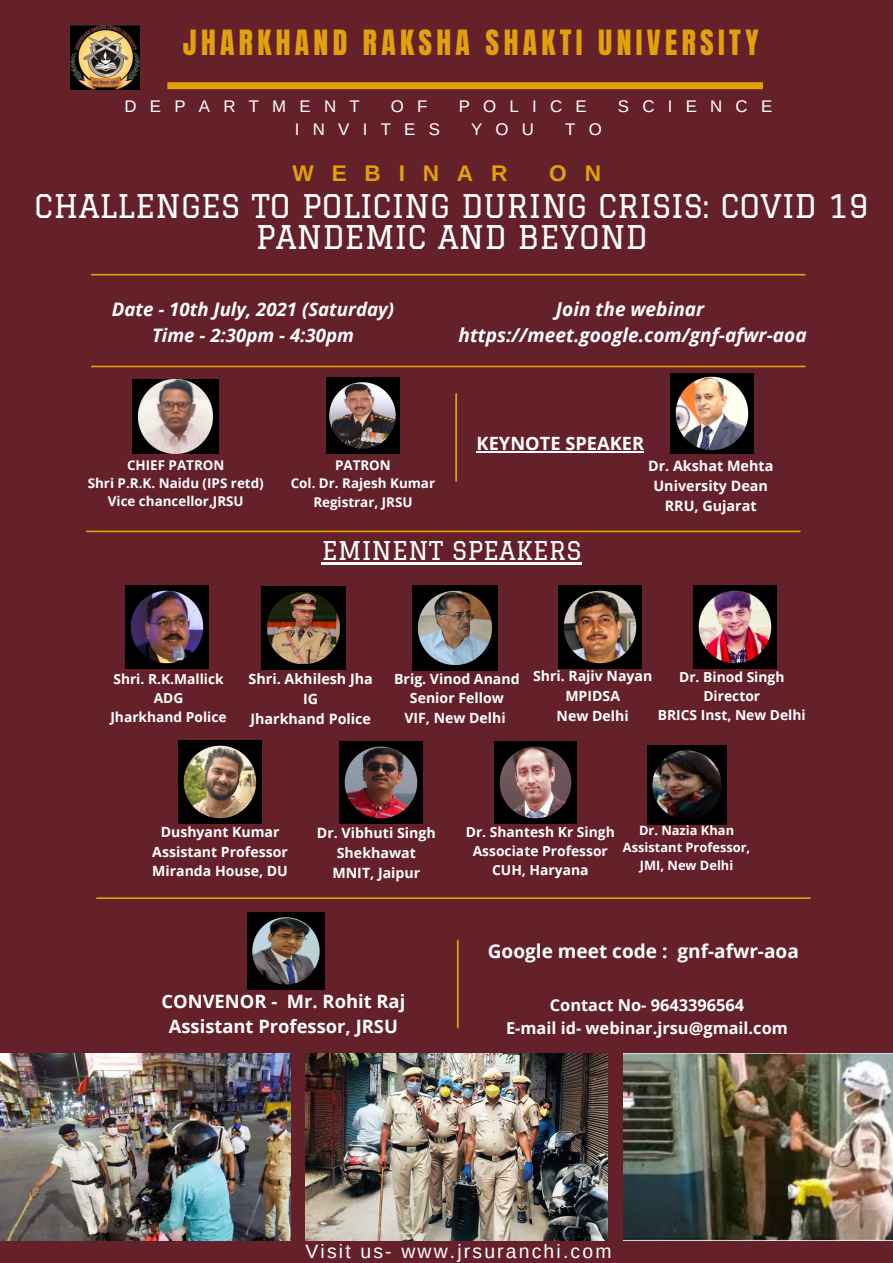
<style>
.page{position:relative;width:893px;height:1263px;background:#65212a}
.page>*{position:absolute;margin:0;border:0;box-sizing:border-box;transform-origin:0 0}
.t1{font:31.88px/31.3px "Graduate";color:#fff;text-align:center}
.t2{font:29.62px "Anton";letter-spacing:.145em;color:#e1a10b}
.t3{font:25.28px "Graduate";color:#fff}
.t4{font:700 22.65px "Arimo";letter-spacing:.785em;color:#e1a10b}
.t5{font:19.35px "Arimo";letter-spacing:.11em;color:#fff}
.t6{font:italic 700 19.12px "Open Sans";color:#fff}
.t7{font:700 19.05px "Open Sans";color:#fff}
.t8{font:italic 700 18.6px "Open Sans";color:#fff}
.t9{font:700 18.38px "Open Sans";color:#fff}
.t10{font:700 18.3px "Open Sans";color:#fff}
.t11{font:16.88px "Arimo";letter-spacing:.785em;color:#fff}
.t12{font:700 16.35px "Open Sans";color:#fff}
.t13{font:700 14.33px "Open Sans";color:#fff}
.t14{font:700 14.17px "Open Sans";color:#fff}
.t15{font:700 14.1px "Open Sans";color:#fff}
.t16{font:700 13.88px "Open Sans";color:#fff}
.t17{font:700 13.8px "Open Sans";color:#fff}
.t18{font:700 13.42px "Open Sans";color:#fff}
.t19{font:700 13.35px "Open Sans";color:#fff}
.t20{font:700 12.83px "Open Sans";color:#fff}
</style>
<div class="page">
<div style="left:167px;top:82px;width:596px;height:7px;background:#e1a10b"></div>
<hr style="left:455px;top:394px;width:2px;height:87px;background:#e1a10b">
<hr style="left:92px;top:366px;width:713px;height:1px;background:#e1a10b">
<hr style="left:97px;top:897px;width:713px;height:2px;background:#e1a10b">
<hr style="left:87px;top:531px;width:713px;height:1px;background:#e1a10b">
<hr style="left:92px;top:274px;width:713px;height:1px;background:#e1a10b">
<img style="left:0;top:1053px;width:291px;height:187px">
<img style="left:305px;top:1053px;width:303px;height:187px">
<img style="left:623px;top:1053px;width:270px;height:187px">
<img style="left:71px;top:25px;width:69px;height:64px">
<img style="left:133px;top:379px;width:86px;height:75px">
<img style="left:326px;top:378px;width:73px;height:76px">
<img style="left:670px;top:373px;width:83px;height:81px">
<img style="left:125px;top:585px;width:84px;height:83px">
<img style="left:262px;top:586px;width:83px;height:84px">
<img style="left:558px;top:585px;width:83px;height:83px">
<img style="left:693px;top:585px;width:84px;height:83px">
<img style="left:178px;top:740px;width:84px;height:83px">
<img style="left:340px;top:741px;width:82px;height:82px">
<img style="left:495px;top:741px;width:82px;height:82px">
<img style="left:647px;top:745px;width:79px;height:79px">
<img style="left:413px;top:585px;width:85px;height:85px">
<img style="left:247px;top:913px;width:77px;height:77px">
<hr style="left:476px;top:451px;width:168px;height:2px;background:#fff">
<hr style="left:322px;top:562px;width:260px;height:2px;background:#fff">
<hr style="left:457px;top:940px;width:1px;height:87px;background:#e1a10b">
<p class="t2" style="left:183px;top:21px;width:577px">JHARKHAND RAKSHA SHAKTI UNIVERSITY</p>
<p class="t11" style="left:124px;top:97px;width:237px">DEPARTMENT</p>
<p class="t11" style="left:391px;top:97px;width:38px">O F</p>
<p class="t11" style="left:459px;top:97px;width:129px">POLICE</p>
<p class="t11" style="left:618px;top:97px;width:156px">SCIENCE</p>
<p class="t11" style="left:295px;top:120px;width:146px">INVITES</p>
<p class="t11" style="left:471px;top:120px;width:64px">YOU</p>
<p class="t11" style="left:565px;top:120px;width:38px">T O</p>
<p class="t4" style="left:292px;top:160px;width:216px">WEBINAR</p>
<p class="t4" style="left:549px;top:160px;width:53px">O N</p>
<p class="t1" style="left:34px;top:190px;width:836px">CHALLENGES TO POLICING DURING CRISIS: COVID 19<br>PANDEMIC AND BEYOND</p>
<p class="t8" style="left:112px;top:296px;width:284px">Date - 10th July, 2021 (Saturday)</p>
<p class="t8" style="left:152px;top:322px;width:203px">Time - 2:30pm - 4:30pm</p>
<p class="t6" style="left:556px;top:295px;width:150px">Join the webinar</p>
<p class="t6" style="left:458px;top:322px;width:350px">https://meet.google.com/gnf-afwr-aoa</p>
<p class="t18" style="left:127px;top:455px;width:99px">CHIEF PATRON</p>
<p class="t18" style="left:88px;top:474px;width:177px">Shri P.R.K. Naidu (IPS retd)</p>
<p class="t18" style="left:108px;top:492px;width:137px">Vice chancellor,JRSU</p>
<p class="t19" style="left:335px;top:455px;width:57px">PATRON</p>
<p class="t19" style="left:291px;top:474px;width:146px">Col. Dr. Rajesh Kumar</p>
<p class="t19" style="left:313px;top:493px;width:101px">Registrar, JRSU</p>
<p class="t10" style="left:476px;top:430px;width:169px">KEYNOTE SPEAKER</p>
<p class="t13" style="left:648px;top:455px;width:127px">Dr. Akshat Mehta</p>
<p class="t13" style="left:653px;top:475px;width:116px">University Dean</p>
<p class="t13" style="left:665px;top:495px;width:93px">RRU, Gujarat</p>
<p class="t3" style="left:322px;top:536px;width:261px">EMINENT SPEAKERS</p>
<p class="t17" style="left:113px;top:669px;width:112px">Shri. R.K.Mallick</p>
<p class="t17" style="left:154px;top:688px;width:31px">ADG</p>
<p class="t17" style="left:110px;top:707px;width:118px">Jharkhand Police</p>
<p class="t13" style="left:249px;top:669px;width:126px">Shri. Akhilesh Jha</p>
<p class="t13" style="left:303px;top:689px;width:17px">IG</p>
<p class="t13" style="left:250px;top:708px;width:122px">Jharkhand Police</p>
<p class="t15" style="left:394px;top:669px;width:127px">Brig. Vinod Anand</p>
<p class="t15" style="left:410px;top:688px;width:95px">Senior Fellow</p>
<p class="t15" style="left:404px;top:708px;width:103px">VIF, New Delhi</p>
<p class="t15" style="left:533px;top:666px;width:121px">Shri. Rajiv Nayan</p>
<p class="t15" style="left:565px;top:686px;width:56px">MPIDSA</p>
<p class="t15" style="left:556px;top:706px;width:74px">New Delhi</p>
<p class="t17" style="left:679px;top:667px;width:107px">Dr. Binod Singh</p>
<p class="t17" style="left:703px;top:686px;width:58px">Director</p>
<p class="t17" style="left:658px;top:705px;width:149px">BRICS Inst, New Delhi</p>
<p class="t15" style="left:161px;top:822px;width:120px">Dushyant Kumar</p>
<p class="t15" style="left:152px;top:841px;width:137px">Assistant Professor</p>
<p class="t15" style="left:152px;top:861px;width:137px">Miranda House, DU</p>
<p class="t14" style="left:317px;top:823px;width:120px">Dr. Vibhuti Singh</p>
<p class="t14" style="left:337px;top:843px;width:81px">Shekhawat</p>
<p class="t14" style="left:332px;top:862px;width:89px">MNIT, Jaipur</p>
<p class="t9" style="left:161px;top:988px;width:245px">CONVENOR - Mr. Rohit Raj</p>
<p class="t9" style="left:169px;top:1014px;width:231px">Assistant Professor, JRSU</p>
<p class="t16" style="left:466px;top:822px;width:150px">Dr. Shantesh Kr Singh</p>
<p class="t16" style="left:473px;top:841px;width:137px">Associate Professor</p>
<p class="t16" style="left:492px;top:860px;width:98px">CUH, Haryana</p>
<p class="t20" style="left:639px;top:821px;width:97px">Dr. Nazia Khan</p>
<p class="t20" style="left:623px;top:839px;width:129px">Assistant Professor,</p>
<p class="t20" style="left:640px;top:856px;width:95px">JMI, New Delhi</p>
<p class="t7" style="left:488px;top:938px;width:312px">Google meet code : gnf-afwr-aoa</p>
<p class="t12" style="left:550px;top:993px;width:196px">Contact No- 9643396564</p>
<p class="t12" style="left:506px;top:1016px;width:283px">E-mail id- webinar.jrsu@gmail.com</p>
<p class="t5" style="left:305px;top:1241px;width:307px">Visit us- www.jrsuranchi.com</p>
</div>
